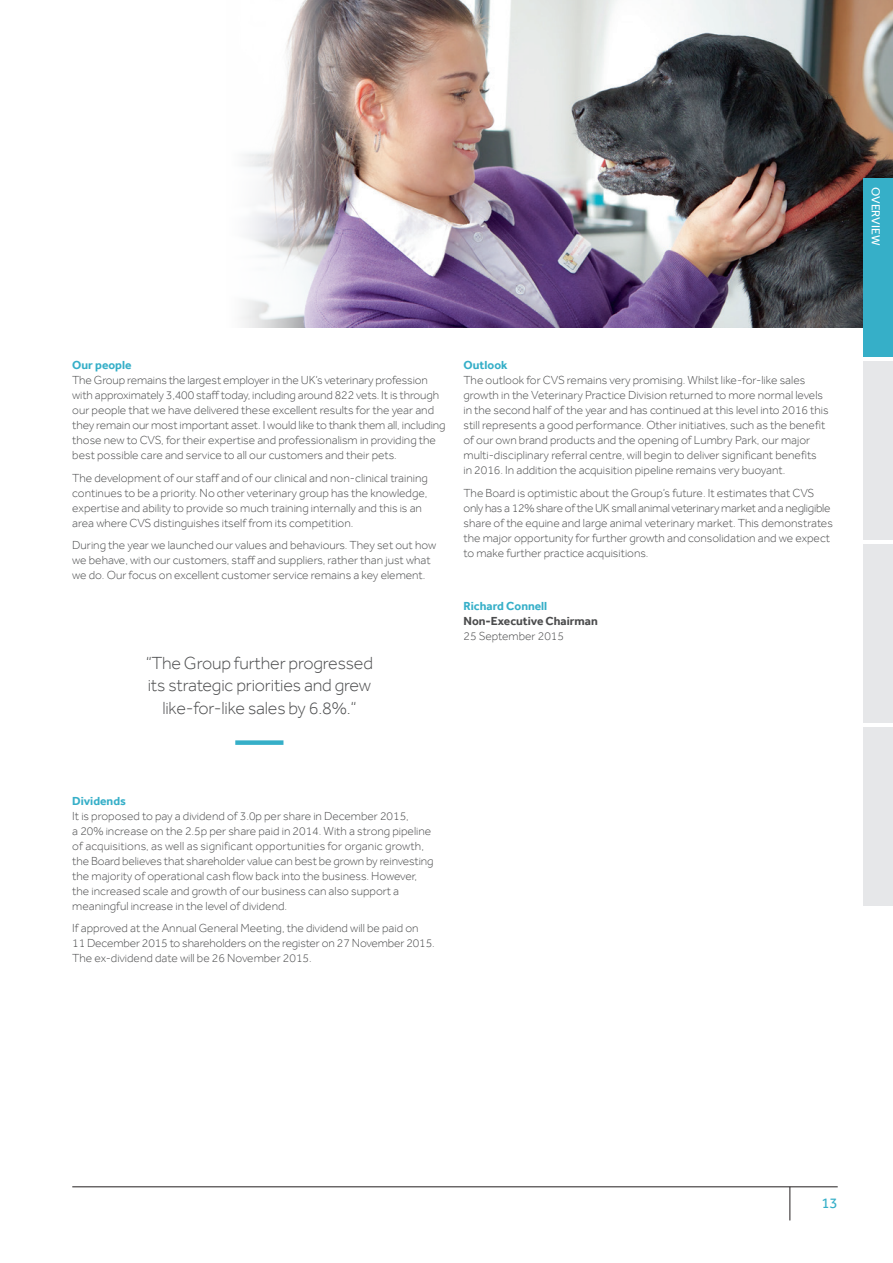
<style>
.page{position:relative;width:893px;height:1263px;background:#fff}
.page>*{position:absolute;margin:0;border:0;box-sizing:border-box;transform-origin:0 0}
.t1{font:300 18px/22.5px "Effra";letter-spacing:-.01em;color:#4b4c4d;text-align:center}
.t2{font:15px "Effra";color:#36afc8}
.t3{font:300 12px/15px "Effra";color:#4b4c4d}
.t4{font:700 12px "Effra";color:#36afc8}
.t5{font:700 12px "Effra";color:#4b4c4d}
.t6{font:12px "Effra";color:#fff}
</style>
<div class="page">
<img style="left:241px;top:0;width:652px;height:327px">
<div style="left:863px;top:179px;width:30px;height:178px;background:#36afc8"></div>
<div style="left:863px;top:361px;width:30px;height:179px;background:#e6e7e9"></div>
<div style="left:863px;top:544px;width:30px;height:179px;background:#e6e7e9"></div>
<div style="left:863px;top:727px;width:30px;height:179px;background:#e6e7e9"></div>
<hr style="left:72px;top:1186px;width:766px;height:1px;background:#231f20">
<hr style="left:789px;top:1187px;width:1px;height:33px;background:#231f20">
<div style="left:235px;top:740px;width:48px;height:5px;background:#36afc8"></div>
<p class="t6" style="left:883px;top:187px;width:60px;rotate:90deg">OVERVIEW</p>
<p class="t4" style="left:72px;top:358px;width:61px">Our people</p>
<p class="t3" style="left:72px;top:373px;width:375px">The Group remains the largest employer in the UK’s veterinary profession with approximately 3,400 staff today, including around 822 vets. It is through our people that we have delivered these excellent results for the year and they remain our most important asset. I would like to thank them all, including those new to CVS, for their expertise and professionalism in providing the best possible care and service to all our customers and their pets.</p>
<p class="t3" style="left:72px;top:470px;width:357px">The development of our staff and of our clinical and non-clinical training continues to be a priority. No other veterinary group has the knowledge, expertise and ability to provide so much training internally and this is an area where CVS distinguishes itself from its competition.</p>
<p class="t3" style="left:72px;top:538px;width:365px">During the year we launched our values and behaviours. They set out how we behave, with our customers, staff and suppliers, rather than just what we do. Our focus on excellent customer service remains a key element.</p>
<h1 class="t1" style="left:146px;top:651px;width:229px">“The Group further progressed its strategic priorities and grew like-for‑ like sales by 6.8%.“</h1>
<p class="t4" style="left:463px;top:358px;width:46px">Outlook</p>
<p class="t3" style="left:463px;top:373px;width:367px">The outlook for CVS remains very promising. Whilst like-for-like sales growth in the Veterinary Practice Division returned to more normal levels in the second half of the year and has continued at this level into 2016 this still represents a good performance. Other initiatives, such as the benefit of our own brand products and the opening of Lumbry Park, our major multi-disciplinary referral centre, will begin to deliver significant benefits<br>in 2016. In addition the acquisition pipeline remains very buoyant.</p>
<p class="t3" style="left:463px;top:485px;width:371px">The Board is optimistic about the Group’s future. It estimates that CVS only has a 12% share of the UK small animal veterinary market and a negligible share of the equine and large animal veterinary market. This demonstrates the major opportunity for further growth and consolidation and we expect to make further practice acquisitions.</p>
<p class="t4" style="left:463px;top:598px;width:85px">Richard Connell</p>
<p class="t5" style="left:463px;top:613px;width:136px">Non-Executive Chairman</p>
<p class="t3" style="left:463px;top:628px;width:102px">25 September 2015</p>
<p class="t4" style="left:72px;top:793px;width:55px">Dividends</p>
<p class="t3" style="left:72px;top:808px;width:363px">It is proposed to pay a dividend of 3.0p per share in December 2015,<br>a 20% increase on the 2.5p per share paid in 2014. With a strong pipeline of acquisitions, as well as significant opportunities for organic growth, the Board believes that shareholder value can best be grown by reinvesting the majority of operational cash flow back into the business. However, the increased scale and growth of our business can also support a meaningful increase in the level of dividend.</p>
<p class="t3" style="left:72px;top:920px;width:364px">If approved at the Annual General Meeting, the dividend will be paid on<br>11 December 2015 to shareholders on the register on 27 November 2015.<br>The ex-dividend date will be 26 November 2015.</p>
<p class="t2" style="left:821px;top:1195px;width:18px">13</p>
</div>
